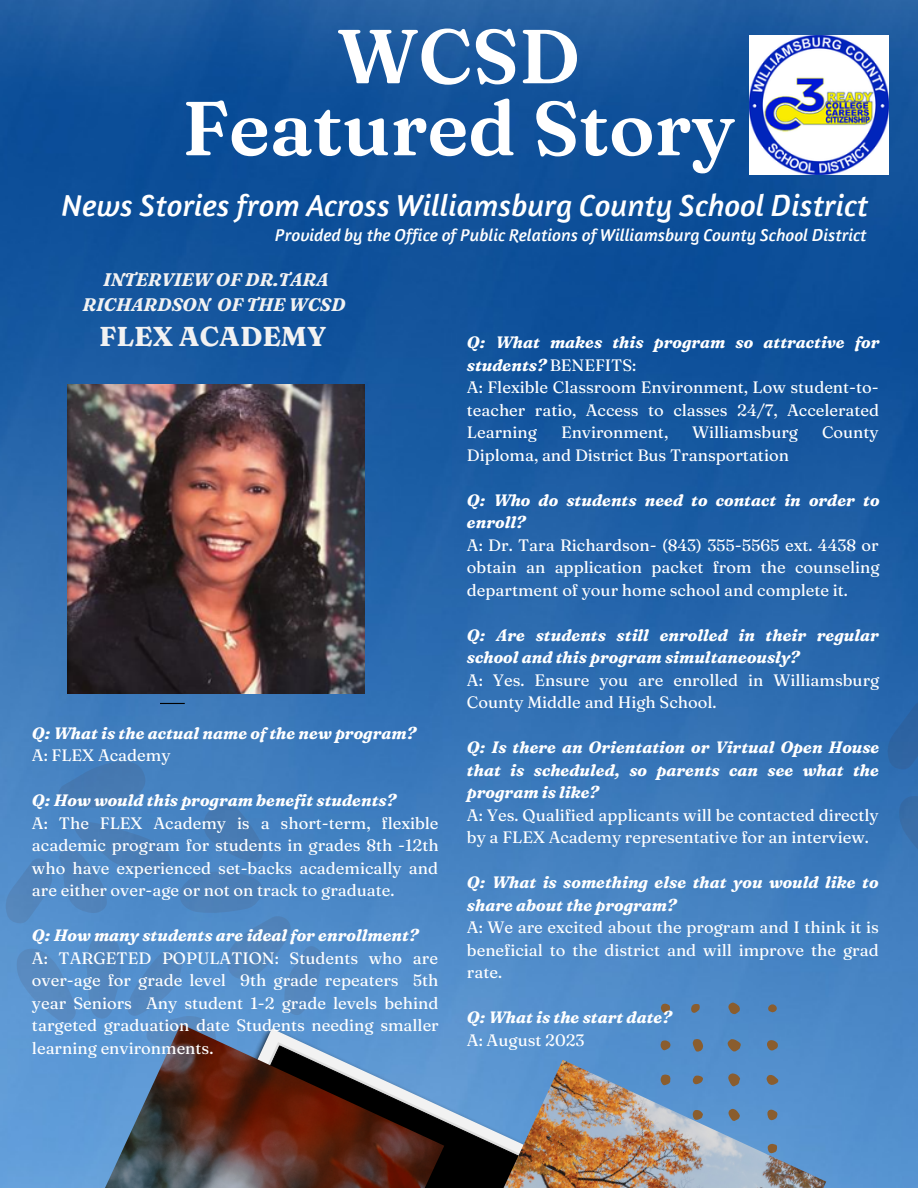
<style>
.page{position:relative;width:918px;height:1188px;background:#fff}
.page>*{position:absolute;margin:0;border:0;box-sizing:border-box;transform-origin:0 0}
.t1{font:600 76.35px/72px "Fraunces 9 pt";color:#fff;text-align:center}
.t2{font:italic 31.05px "Amaranth";color:#fff}
.t3{font:700 27.3px "Fraunces 9 pt";color:#f2f2f2}
.t4{font:italic 700 18.15px/24.8px "Fraunces 9 pt";color:#f2f2f2;text-align:center}
.t5{font:italic 17.55px "Amaranth";color:#fff}
.t6{font:16.5px/22.5px "Fraunces 9 pt";color:#fff;text-align:justify}
.t7{font:italic 700 16.5px/22.5px "Fraunces 9 pt";color:#fff}
.s1{font-weight:700;font-style:italic}
</style>
<div class="page">
<img style="left:0;top:0;width:918px;height:1188px">
<svg style="left:160px;top:703px;width:25px;height:1px"></svg>
<svg style="left:728px;top:1039px;width:13px;height:13px"></svg>
<svg style="left:728px;top:1002px;width:12px;height:12px"></svg>
<svg style="left:767px;top:1040px;width:11px;height:11px"></svg>
<svg style="left:693px;top:1039px;width:11px;height:13px"></svg>
<svg style="left:660px;top:1040px;width:11px;height:10px"></svg>
<svg style="left:661px;top:1004px;width:9px;height:9px"></svg>
<svg style="left:768px;top:1004px;width:9px;height:8px"></svg>
<svg style="left:691px;top:1004px;width:9px;height:9px"></svg>
<div style="left:322px;top:1018px;width:250px;height:42px;background:#5893d0"></div>
<div style="left:444px;top:1029px;width:115px;height:31px;background:#5994d0"></div>
<svg style="left:444px;top:1045px;width:98px;height:15px"></svg>
<img style="left:47px;top:1024px;width:397px;height:164px">
<img style="left:826px;top:1117px;width:84px;height:11px">
<div style="left:826px;top:1128px;width:92px;height:60px;background:#5693d0"></div>
<img style="left:429px;top:1060px;width:397px;height:128px">
<svg style="left:6px;top:761px;width:316px;height:297px;background:#5087c2"></svg>
<svg style="left:899px;top:796px;width:19px;height:77px"></svg>
<svg style="left:888px;top:698px;width:30px;height:71px;background:#2b65a6"></svg>
<img style="left:750px;top:36px;width:138px;height:138px">
<img style="left:68px;top:384px;width:297px;height:310px">
<h1 class="t1" style="left:182px;top:20px;width:555px">WCSD<br>Featured Story</h1>
<h2 class="t2" style="left:62px;top:186px;width:808px">News Stories from Across Williamsburg County School District</h2>
<p class="t5" style="left:275px;top:224px;width:593px">Provided by the Office of Public Relations of Williamsburg County School District</p>
<p class="t4" style="left:83px;top:267px;width:264px">INTERVIEW OF DR.TARA<br>RICHARDSON OF THE WCSD</p>
<h3 class="t3" style="left:99px;top:320px;width:228px">FLEX ACADEMY</h3>
<p class="t7" style="left:32px;top:721px;width:386px">Q: What is the actual name of the new program?</p>
<p class="t6" style="left:32px;top:744px;width:140px">A: FLEX Academy</p>
<p class="t7" style="left:32px;top:789px;width:366px">Q: How would this program benefit students?</p>
<p class="t6" style="left:32px;top:811px;width:408px">A: The FLEX Academy is a short-term, flexible academic program for students in grades 8th -12th who have experienced set-backs academically and are either over-age or not on track to graduate.</p>
<p class="t7" style="left:32px;top:924px;width:388px">Q: How many students are ideal for enrollment?</p>
<p class="t6" style="left:32px;top:946px;width:408px">A: TARGETED POPULATION: Students who are over-age for grade level 9th grade repeaters 5th year Seniors Any student 1-2 grade levels behind targeted graduation date Students needing smaller learning environments.</p>
<p class="t6" style="left:467px;top:331px;width:414px;text-align:left"><span class="s1">Q: What makes this program so attractive for students?</span> BENEFITS:<br>A: Flexible Classroom Environment, Low student-to&shy;teacher ratio, Access to classes 24/7, Accelerated Learning</p>
<p class="t6" style="left:561px;top:421px;width:109px">Environment,</p>
<p class="t6" style="left:692px;top:421px;width:107px">Williamsburg</p>
<p class="t6" style="left:822px;top:421px;width:58px">County</p>
<p class="t6" style="left:467px;top:444px;width:324px">Diploma, and District Bus Transportation</p>
<p class="t7" style="left:467px;top:489px;width:414px">Q: Who do students need to contact in order to enroll?</p>
<p class="t6" style="left:467px;top:534px;width:414px">A: Dr. Tara Richardson- (843) 355-5565 ext. 4438 or obtain an application packet from the counseling department of your home school and complete it.</p>
<p class="t7" style="left:467px;top:624px;width:414px">Q: Are students still enrolled in their regular school and this program simultaneously?</p>
<p class="t6" style="left:467px;top:669px;width:414px">A: Yes. Ensure you are enrolled in Williamsburg<br>County Middle and High School.</p>
<p class="t7" style="left:467px;top:736px;width:414px;text-align:justify">Q: Is there an Orientation or Virtual Open House that is scheduled, so parents can see what the program is like?</p>
<p class="t6" style="left:467px;top:804px;width:413px">A: Yes. Qualified applicants will be contacted directly by a FLEX Academy representative for an interview.</p>
<p class="t7" style="left:467px;top:871px;width:413px">Q: What is something else that you would like to share about the program?</p>
<p class="t6" style="left:467px;top:916px;width:414px">A: We are excited about the program and I think it is beneficial to the district and will improve the grad rate.</p>
<p class="t7" style="left:467px;top:1006px;width:206px">Q: What is the start date?</p>
<p class="t6" style="left:467px;top:1029px;width:119px">A: August 2023</p>
</div>
